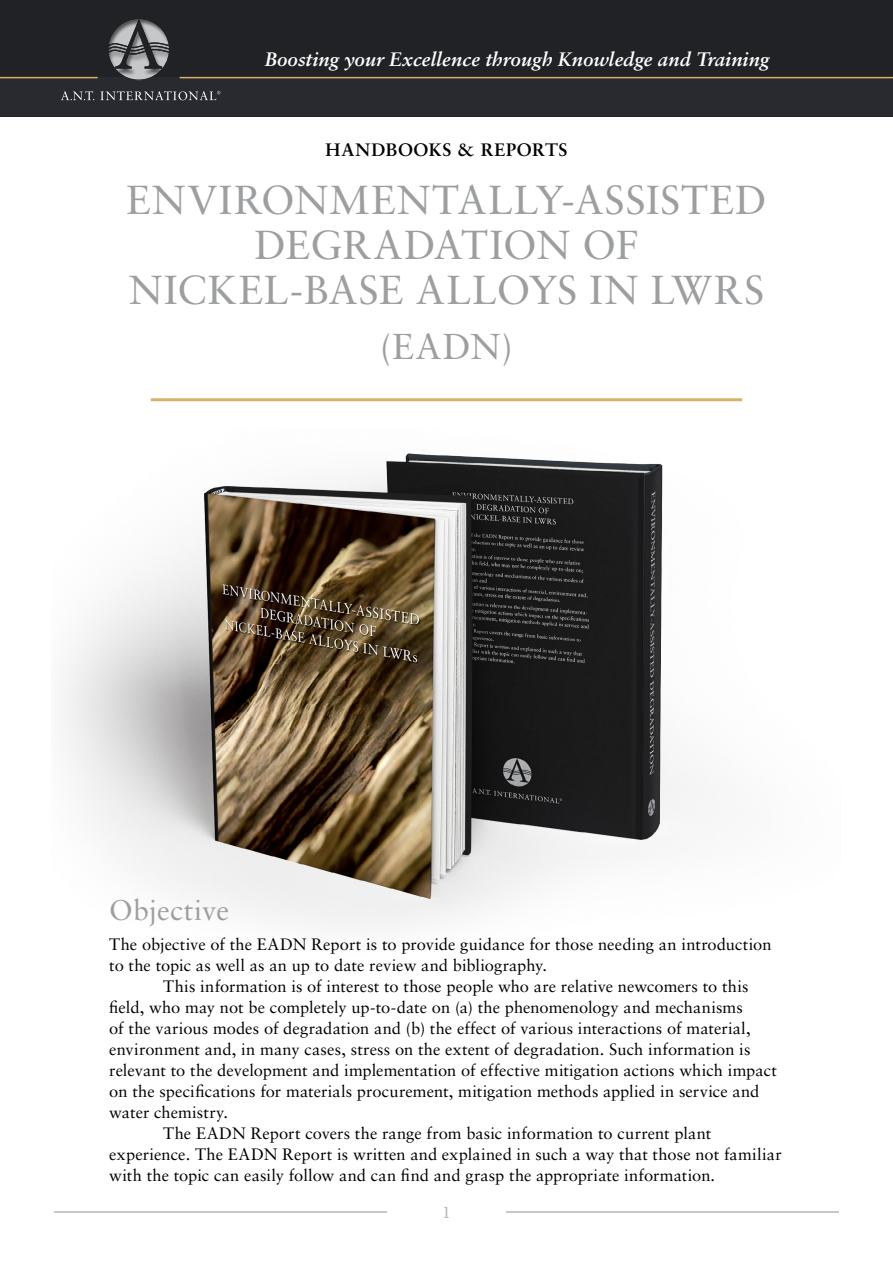
<style>
.page{position:relative;width:893px;height:1263px;background:#fff}
.page>*{position:absolute;margin:0;border:0;box-sizing:border-box;transform-origin:0 0}
.t1{font:40.5px/45px "Sabon LT Std";letter-spacing:.02em;color:#9c9e9f;text-align:center}
.t2{font:36px "Sabon LT Std";color:#9c9e9f}
.t3{font:28.5px "Sabon LT Std";letter-spacing:.005em;color:#9c9e9f}
.t4{font:italic 700 19.5px "Sabon LT Std";color:#fff}
.t5{font:700 18px "Sabon LT Std";letter-spacing:.03em;color:#000}
.t6{font:18px "Minion Pro";color:#b8b5b4}
.t7{font:16.5px/21px "Sabon LT Std";letter-spacing:.005em;color:#000}
</style>
<div class="page">
<hr style="left:54px;top:1211px;width:333px;height:2px;background:#b8b5b4">
<hr style="left:506px;top:1211px;width:333px;height:2px;background:#b8b5b4">
<div style="left:0;top:0;width:893px;height:116px;background:#212225"></div>
<div style="left:0;top:78px;width:893px;height:38px;background:#292a2f"></div>
<hr style="left:180px;top:77px;width:713px;height:1px;background:#d9b168">
<div style="left:14px;top:7px;width:253px;height:75px;background:#000;opacity:.6"></div>
<svg style="left:61px;top:91px;width:33px;height:9px"></svg>
<svg style="left:100px;top:91px;width:120px;height:9px"></svg>
<hr style="left:0;top:77px;width:98px;height:1px;background:#d9b168">
<img style="left:62px;top:453px;width:634px;height:476px">
<hr style="left:151px;top:398px;width:591px;height:3px;background:#d9b168">
<p class="t4" style="left:265px;top:48px;width:506px">Boosting your Excellence through Knowledge and Training</p>
<p class="t5" style="left:325px;top:139px;width:244px">HANDBOOKS &amp; REPORTS</p>
<h1 class="t1" style="left:126px;top:177px;width:642px">ENVIRONMENTALLY-ASSISTED<br>DEGRADATION OF<br>NICKEL-BASE ALLOYS IN LWRS</h1>
<h2 class="t2" style="left:380px;top:325px;width:134px">(EADN)</h2>
<h3 class="t3" style="left:109px;top:893px;width:121px">Objective</h3>
<p class="t7" style="left:109px;top:933px;width:664px">The objective of the EADN Report is to provide guidance for those needing an introduction to the topic as well as an up to date review and bibliography.</p>
<p class="t7" style="left:163px;top:975px;width:587px">This information is of interest to those people who are relative newcomers to this</p>
<p class="t7" style="left:109px;top:996px;width:635px">field, who may not be completely up-to-date on (a) the phenomenology and mechanisms</p>
<p class="t7" style="left:109px;top:1017px;width:643px">of the various modes of degradation and (b) the effect of various interactions of material,</p>
<p class="t7" style="left:109px;top:1038px;width:643px">environment and, in many cases, stress on the extent of degradation. Such information is</p>
<p class="t7" style="left:109px;top:1059px;width:669px">relevant to the development and implementation of effective mitigation actions which impact</p>
<p class="t7" style="left:109px;top:1080px;width:652px">on the specifications for materials procurement, mitigation methods applied in service and</p>
<p class="t7" style="left:109px;top:1101px;width:120px">water chemistry.</p>
<p class="t7" style="left:163px;top:1122px;width:550px">The EADN Report covers the range from basic information to current plant</p>
<p class="t7" style="left:109px;top:1143px;width:674px">experience. The EADN Report is written and explained in such a way that those not familiar</p>
<p class="t7" style="left:109px;top:1164px;width:607px">with the topic can easily follow and can find and grasp the appropriate information.</p>
<p class="t6" style="left:442px;top:1200px;width:10px">1</p>
</div>
